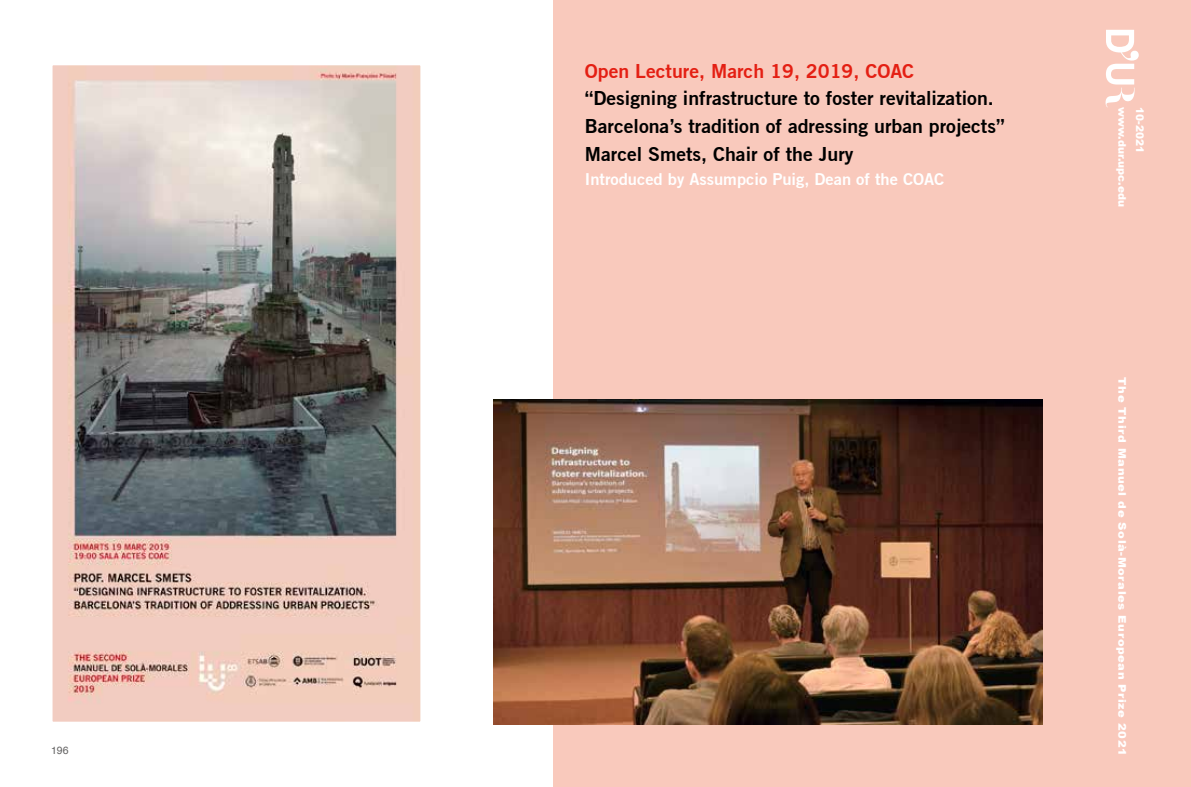
<style>
.page{position:relative;width:1191px;height:787px;background:#fff}
.page>*{position:absolute;margin:0;border:0;box-sizing:border-box;transform-origin:0 0}
.t1{font:700 19.5px/27.6px "Trade Gothic No.2";color:#000}
.t2{font:700 19.5px "Trade Gothic No.2";color:#e41f13}
.t3{font:700 16.5px "Trade Gothic No.2";color:#fff}
.t4{font:900 10.5px "Arial";letter-spacing:.05em;color:#fff;scale:1.1 1}
.t5{font:900 10.5px "Arial";color:#fff}
.t6{font:900 10.5px "Arial";letter-spacing:.05em;color:#fff}
.t7{font:10.5px "Helvetica";color:#646363}
</style>
<div class="page">
<div style="left:553px;top:0;width:638px;height:787px;background:#f9c9bc"></div>
<img style="left:54px;top:66px;width:365px;height:654px">
<div style="left:50px;top:62px;width:373px;height:662px;border:3px solid #fff"></div>
<img style="left:493px;top:400px;width:549px;height:324px">
<svg style="left:1105px;top:30px;width:33px;height:77px"></svg>
<p class="t7" style="left:51px;top:742px;width:19px">196</p>
<p class="t2" style="left:585px;top:59px;width:331px">Open Lecture, March 19, 2019, COAC</p>
<p class="t1" style="left:585px;top:84px;width:421px">“Designing infrastructure to foster revitalization.<br>Barcelona’s tradition of adressing urban projects”<br>Marcel Smets, Chair of the Jury</p>
<p class="t3" style="left:585px;top:169px;width:361px">Introduced by Assumpcio Puig, Dean of the COAC</p>
<p class="t5" style="left:1129px;top:107px;width:101px;rotate:90deg">www.dur.upc.edu</p>
<p class="t6" style="left:1147px;top:107px;width:47px;rotate:90deg">10-2021</p>
<p class="t4" style="left:1129px;top:377px;width:346px;rotate:90deg">The Third Manuel de Solà-Morales European Prize 2021</p>
</div>
